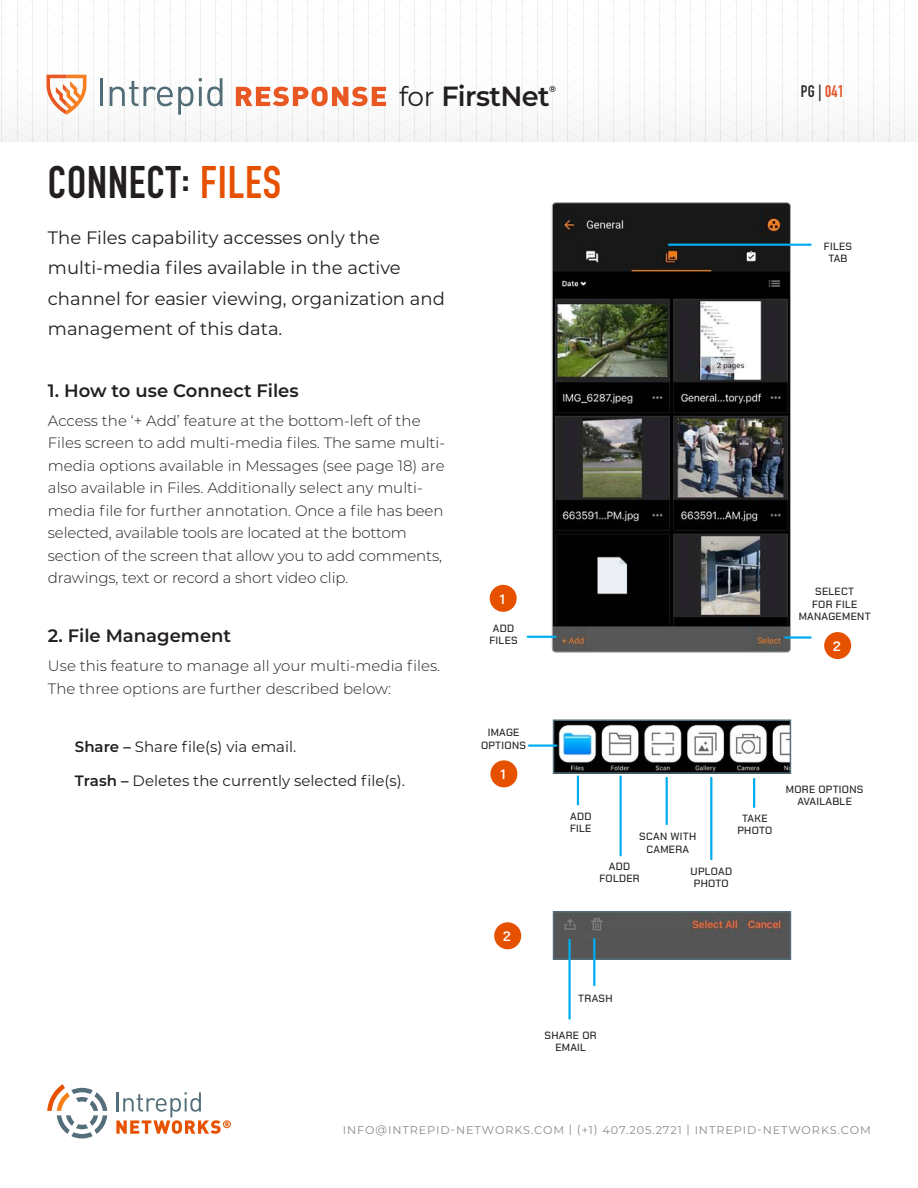
<style>
.page{position:relative;width:918px;height:1188px;background:#fff}
.page>*{position:absolute;margin:0;border:0;box-sizing:border-box;transform-origin:0 0}
.t1{font:700 45px "DIN Condensed";letter-spacing:.02em;color:#231f20}
.t2{font:600 27.75px "Montserrat";letter-spacing:-.02em;color:#231f20}
.Body_1{font:18px/30px "Montserrat";color:#231f20}
.Body_1-2{font:600 18px "Montserrat";color:#231f20}
.t3{font:700 16.5px "DIN Condensed";color:#292929}
.Body_1-3{font:300 15px/22.5px "Montserrat";color:#231f20}
.Body_1-4{font:15px "Montserrat";color:#231f20}
._1{font:600 13.5px "Chakra Petch";color:#fff}
.t4{font:11.25px "Montserrat";letter-spacing:.08em;color:#888a8f}
._1-2{font:500 10.5px/12.6px "Chakra Petch";letter-spacing:.03em;color:#231f20;text-align:center}
.t5{font:600 8.7px "Montserrat";color:#231f20}
.s1{font-weight:400;font-size:27px}
.s2{color:#e45124}
.s3{color:#e65100}
.s4{font-weight:600}
</style>
<div class="page">
<svg style="left:116px;top:1092px;width:115px;height:42px"></svg>
<svg style="left:47px;top:1084px;width:60px;height:54px"></svg>
<svg style="left:1px;top:0;width:917px;height:142px"></svg>
<svg style="left:0;top:70px;width:905px;height:72px"></svg>
<img style="left:552px;top:203px;width:238px;height:449px">
<div style="left:552px;top:203px;width:239px;height:449px;border:1px solid #a8a9ad;border-radius:4px"></div>
<hr style="left:669px;top:244px;width:142px;height:2px;background:#00aeef">
<hr style="left:528px;top:636px;width:28px;height:2px;background:#00aeef">
<hr style="left:785px;top:636px;width:26px;height:3px;background:#00aeef">
<div style="left:490px;top:585px;width:27px;height:27px;background:#e65100;border-radius:50%"></div>
<div style="left:824px;top:632px;width:27px;height:27px;background:#e65100;border-radius:50%"></div>
<img style="left:556px;top:722px;width:232px;height:49px">
<div style="left:553px;top:719px;width:238px;height:55px;border:2px solid #546e7a"></div>
<hr style="left:577px;top:776px;width:2px;height:28px;background:#00aeef">
<hr style="left:620px;top:776px;width:2px;height:79px;background:#00aeef">
<hr style="left:666px;top:778px;width:2px;height:46px;background:#00aeef">
<hr style="left:710px;top:778px;width:2px;height:81px;background:#00aeef">
<hr style="left:529px;top:744px;width:27px;height:3px;background:#00aeef">
<div style="left:490px;top:760px;width:27px;height:27px;background:#e65100;border-radius:50%"></div>
<img style="left:556px;top:914px;width:232px;height:43px">
<div style="left:553px;top:911px;width:238px;height:49px;border:2px solid #546e7a"></div>
<hr style="left:568px;top:940px;width:3px;height:79px;background:#00aeef">
<hr style="left:593px;top:939px;width:2px;height:46px;background:#00aeef">
<div style="left:494px;top:922px;width:27px;height:27px;background:#e65100;border-radius:50%"></div>
<hr style="left:753px;top:779px;width:2px;height:28px;background:#00aeef">
<p class="t2" style="left:399px;top:77px;width:152px"><span class="s1">for</span> FirstNet</p>
<p class="t5" style="left:549px;top:82px;width:8px">®</p>
<p class="t3" style="left:801px;top:80px;width:45px">PG | <span class="s2">041</span></p>
<p class="t1" style="left:48px;top:152px;width:235px">CONNECT: <span class="s3">FILES</span></p>
<p class="Body_1" style="left:48px;top:222px;width:398px">The Files capability accesses only the multi-media files available in the active channel for easier viewing, organization and management of this data.</p>
<p class="Body_1-2" style="left:48px;top:378px;width:252px">1. How to use Connect Files</p>
<p class="Body_1-3" style="left:48px;top:409px;width:399px">Access the ‘+ Add’ feature at the bottom-left of the Files screen to add multi-media files. The same multi&shy;media options available in Messages (see page 18) are also available in Files. Additionally select any multi&shy;media file for further annotation. Once a file has been selected, available tools are located at the bottom section of the screen that allow you to add comments, drawings, text or record a short video clip.</p>
<p class="Body_1-2" style="left:48px;top:623px;width:185px">2. File Management</p>
<p class="Body_1-3" style="left:48px;top:654px;width:394px">Use this feature to manage all your multi-media files.<br>The three options are further described below:</p>
<p class="Body_1-4" style="left:75px;top:737px;width:223px"><span class="s4">Share –</span> Share file(s) via email.</p>
<p class="Body_1-4" style="left:75px;top:770px;width:332px"><span class="s4">Trash –</span> Deletes the currently selected file(s).</p>
<p class="_1-2" style="left:824px;top:240px;width:30px">FILES<br>TAB</p>
<p class="_1" style="left:500px;top:591px;width:7px">1</p>
<p class="_1-2" style="left:489px;top:622px;width:30px">ADD<br>FILES</p>
<p class="_1-2" style="left:799px;top:585px;width:73px">SELECT<br>FOR FILE<br>MANAGEMENT</p>
<p class="_1" style="left:833px;top:638px;width:9px">2</p>
<p class="_1-2" style="left:481px;top:726px;width:47px">IMAGE<br>OPTIONS</p>
<p class="_1" style="left:501px;top:767px;width:7px">1</p>
<p class="_1" style="left:503px;top:928px;width:9px">2</p>
<p class="_1-2" style="left:570px;top:810px;width:23px;text-align:left">ADD<br>FILE</p>
<p class="_1-2" style="left:737px;top:812px;width:37px">TAKE<br>PHOTO</p>
<p class="_1-2" style="left:639px;top:830px;width:59px">SCAN WITH<br>CAMERA</p>
<p class="_1-2" style="left:691px;top:865px;width:43px">UPLOAD<br>PHOTO</p>
<p class="_1-2" style="left:599px;top:860px;width:42px">ADD<br>FOLDER</p>
<p class="_1-2" style="left:786px;top:783px;width:79px">MORE OPTIONS<br>AVAILABLE</p>
<p class="_1-2" style="left:578px;top:992px;width:36px">TRASH</p>
<p class="_1-2" style="left:545px;top:1029px;width:54px">SHARE OR<br>EMAIL</p>
<p class="t4" style="left:343px;top:1122px;width:529px">INFO@INTREPID-NETWORKS.COM | (+1) 407.205.2721 | INTREPID-NETWORKS.COM</p>
</div>
